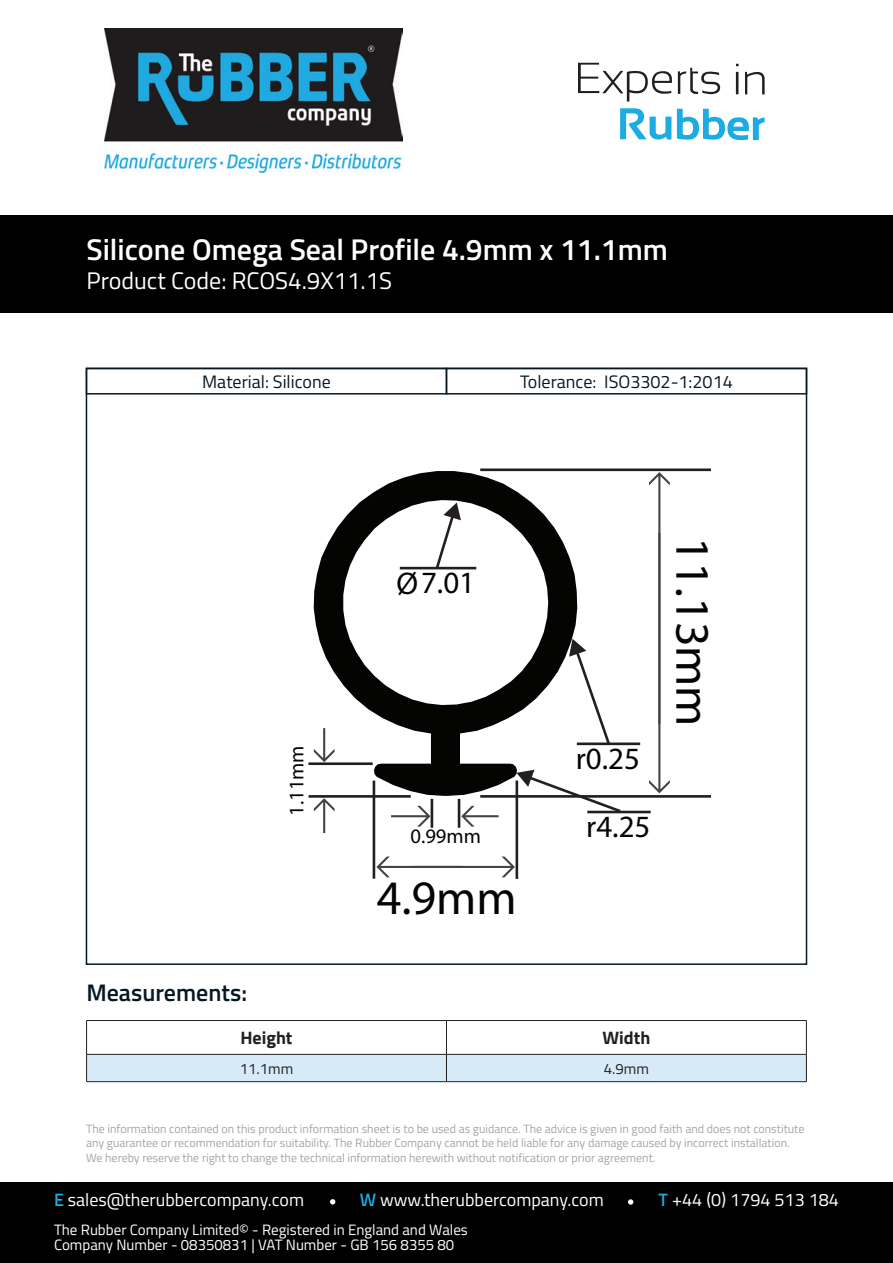
<style>
.page{position:relative;width:893px;height:1263px;background:#fff}
.page>*{position:absolute;margin:0;border:0;box-sizing:border-box;transform-origin:0 0}
.t1{font:48.15px "Myriad Pro";color:#040503}
.t2{font:31.05px "Myriad Pro";color:#040503}
.t3{font:600 30px "Titillium";color:#fff}
.t4{font:24px "Titillium";color:#fff}
.t5{font:600 24px "Titillium";color:#071822}
.t6{font:20.7px "Myriad Pro";color:#040503}
.t7{font:18px "Titillium";color:#fff}
.t8{font:18px "Titillium";color:#071822}
.t9{font:700 18px "Titillium";color:#231f20}
.t10{font:15px/15px "Titillium";color:#fff}
.t11{font:15px "Titillium";color:#231f20}
.t12{font:12px/14.4px "Titillium";color:#a4a5a9}
.s1{font-size:31.5px}
.s2{font-weight:600;color:#1bace3}
</style>
<div class="page">
<div style="left:0;top:215px;width:893px;height:98px;background:#000"></div>
<img style="left:104px;top:29px;width:298px;height:144px">
<svg style="left:620px;top:108px;width:51px;height:32px"></svg>
<svg style="left:677px;top:109px;width:88px;height:31px"></svg>
<svg style="left:745px;top:72px;width:20px;height:22px"></svg>
<svg style="left:578px;top:63px;width:94px;height:39px"></svg>
<svg style="left:678px;top:68px;width:42px;height:26px"></svg>
<svg style="left:736px;top:72px;width:2px;height:22px"></svg>
<div style="left:0;top:1182px;width:893px;height:81px;background:#000"></div>
<svg style="left:330px;top:1199px;width:5px;height:5px"></svg>
<svg style="left:628px;top:1199px;width:5px;height:6px"></svg>
<div style="left:86px;top:368px;width:361px;height:26px;border:2px solid #071822"></div>
<div style="left:446px;top:368px;width:361px;height:26px;border:2px solid #071822"></div>
<svg style="left:86px;top:1020px;width:721px;height:61px"></svg>
<hr style="left:86px;top:1081px;width:360px;height:1px;background:#231f20">
<hr style="left:446px;top:1081px;width:361px;height:1px;background:#231f20">
<svg style="left:649px;top:472px;width:21px;height:321px"></svg>
<hr style="left:480px;top:468px;width:231px;height:3px;background:#231f20">
<hr style="left:480px;top:795px;width:231px;height:3px;background:#231f20">
<svg style="left:376px;top:856px;width:139px;height:21px"></svg>
<hr style="left:516px;top:780px;width:2px;height:99px;background:#231f20">
<hr style="left:373px;top:780px;width:2px;height:99px;background:#231f20">
<hr style="left:458px;top:799px;width:2px;height:29px;background:#231f20">
<hr style="left:431px;top:799px;width:2px;height:29px;background:#231f20">
<svg style="left:461px;top:806px;width:38px;height:21px"></svg>
<svg style="left:391px;top:806px;width:39px;height:21px"></svg>
<svg style="left:577px;top:642px;width:35px;height:104px"></svg>
<hr style="left:577px;top:742px;width:63px;height:3px;background:#231f20">
<hr style="left:308px;top:762px;width:65px;height:3px;background:#231f20">
<hr style="left:309px;top:795px;width:102px;height:3px;background:#231f20">
<svg style="left:314px;top:798px;width:21px;height:35px"></svg>
<svg style="left:314px;top:471px;width:263px;height:325px"></svg>
<svg style="left:516px;top:770px;width:107px;height:44px"></svg>
<hr style="left:587px;top:811px;width:64px;height:2px;background:#231f20">
<h3 class="t3" style="left:86px;top:227px;width:583px">Silicone Omega Seal Profile 4.9mm x 11.1mm</h3>
<h3 class="t4" style="left:86px;top:263px;width:307px">Product Code: RCOS4.9X11.1S</h3>
<h3 class="t8" style="left:202px;top:368px;width:130px">Material: Silicone</h3>
<h3 class="t8" style="left:520px;top:368px;width:214px">Tolerance: ISO3302-1:2014</h3>
<h3 class="t6" style="left:284px;top:816px;width:72px;rotate:-90deg">1.11mm</h3>
<h2 class="t2" style="left:397px;top:564px;width:80px"><span class="s1">Ø</span>7.01</h2>
<h3 class="t6" style="left:410px;top:823px;width:72px">0.99mm</h3>
<h1 class="t1" style="left:377px;top:868px;width:141px">4.9mm</h1>
<h2 class="t2" style="left:576px;top:739px;width:66px">r0.25</h2>
<h2 class="t2" style="left:586px;top:808px;width:66px">r4.25</h2>
<h1 class="t1" style="left:722px;top:537px;width:191px;rotate:90deg">11.13mm</h1>
<h3 class="t5" style="left:86px;top:974px;width:162px">Measurements:</h3>
<h3 class="t9" style="left:241px;top:1024px;width:54px">Height</h3>
<h3 class="t9" style="left:603px;top:1024px;width:49px">Width</h3>
<p class="t11" style="left:240px;top:1057px;width:55px">11.1mm</p>
<p class="t11" style="left:604px;top:1057px;width:47px">4.9mm</p>
<p class="t12" style="left:86px;top:1121px;width:720px">The information contained on this product information sheet is to be used as guidance. The advice is given in good faith and does not constitute any guarantee or recommendation for suitability. The Rubber Company cannot be held liable for any damage caused by incorrect installation.<br>We hereby reserve the right to change the technical information herewith without notification or prior agreement.</p>
<h3 class="t7" style="left:54px;top:1187px;width:252px"><span class="s2">E</span> sales@therubbercompany.com</h3>
<h3 class="t7" style="left:360px;top:1187px;width:246px"><span class="s2">W</span> www.therubbercompany.com</h3>
<h3 class="t7" style="left:659px;top:1187px;width:182px"><span class="s2">T</span> +44 (0) 1794 513 184</h3>
<p class="t10" style="left:54px;top:1221px;width:415px">The Rubber Company Limited© - Registered in England and Wales<br>Company Number - 08350831 | VAT Number - GB 156 8355 80</p>
</div>
